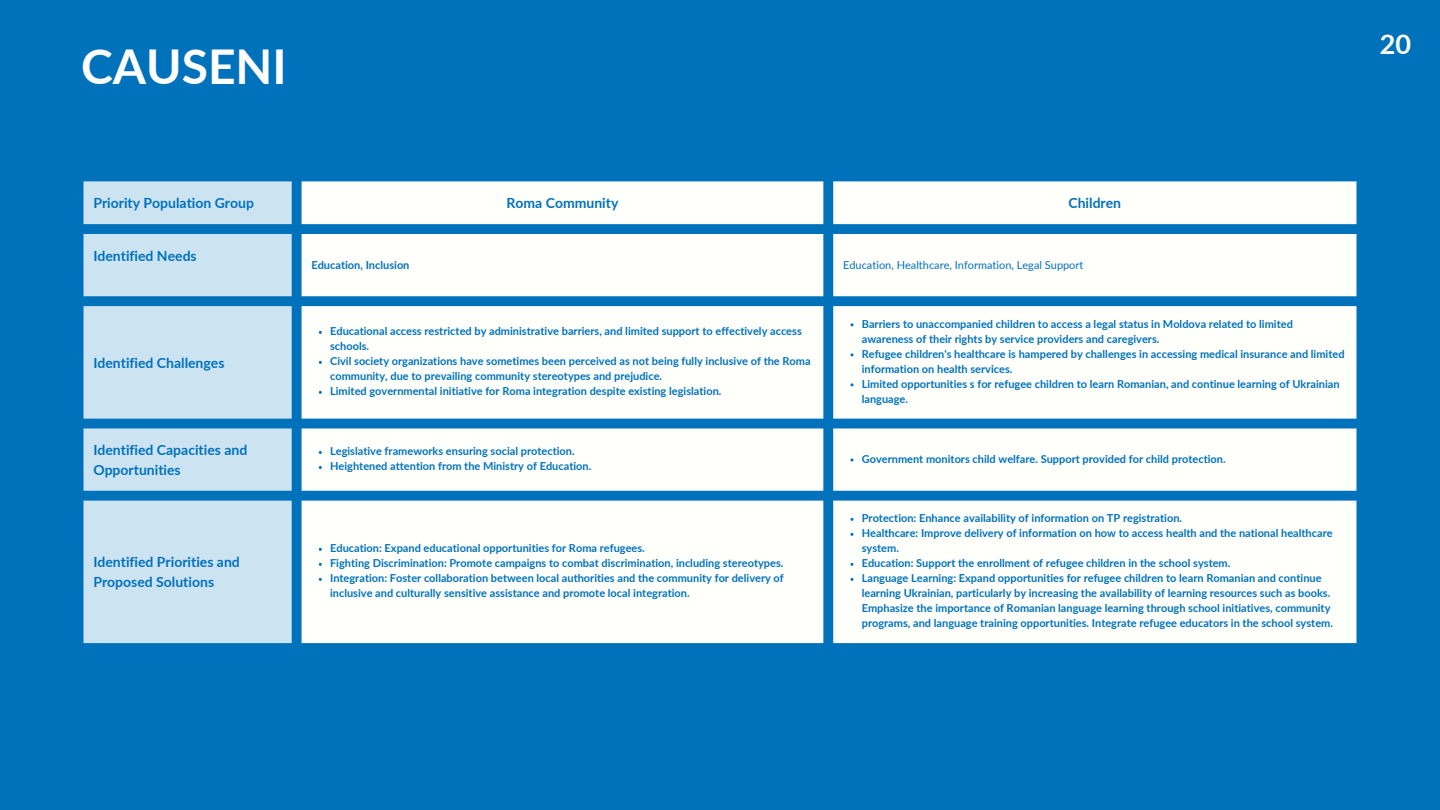
<style>
.page{position:relative;width:1440px;height:810px;background:#0072bc}
.page>*{position:absolute;margin:0;border:0;box-sizing:border-box;transform-origin:0 0}
.t1{font:700 48px "Lato";color:#fff}
.t2{font:700 27px "Lato";color:#fff}
.t3{font:700 14px/19.5px "Lato";color:#0072bc}
.t4{font:700 11px/15px "Lato";color:#0072bc}
.t5{font:11px "Lato";color:#0072bc}
</style>
<div class="page">
<svg style="left:84px;top:181px;width:208px;height:462px;background:#bad9ed"></svg>
<svg style="left:302px;top:181px;width:1054px;height:462px;background:#e6f1f5"></svg>
<p class="t1" style="left:81px;top:37px;width:207px">CAUSENI</p>
<p class="t2" style="left:1380px;top:27px;width:33px">20</p>
<p class="t3" style="left:93px;top:193px;width:162px">Priority Population Group</p>
<p class="t3" style="left:507px;top:193px;width:113px">Roma Community</p>
<p class="t3" style="left:1069px;top:193px;width:54px">Children</p>
<p class="t3" style="left:93px;top:246px;width:105px">Identified Needs</p>
<p class="t4" style="left:311px;top:257px;width:100px">Education, Inclusion</p>
<p class="t5" style="left:843px;top:258px;width:242px">Education, Healthcare, Information, Legal Support</p>
<p class="t3" style="left:93px;top:352px;width:133px">Identified Challenges</p>
<p class="t4" style="left:330px;top:324px;width:473px">Educational access restricted by administrative barriers, and limited support to effectively access schools.</p>
<p class="t4" style="left:330px;top:354px;width:482px">Civil society organizations have sometimes been perceived as not being fully inclusive of the Roma community, due to prevailing community stereotypes and prejudice.</p>
<p class="t4" style="left:330px;top:384px;width:393px">Limited governmental initiative for Roma integration despite existing legislation.</p>
<p class="t3" style="left:93px;top:440px;width:156px">Identified Capacities and<br>Opportunities</p>
<p class="t4" style="left:330px;top:444px;width:246px">Legislative frameworks ensuring social protection.</p>
<p class="t4" style="left:330px;top:459px;width:263px">Heightened attention from the Ministry of Education.</p>
<p class="t3" style="left:93px;top:552px;width:148px">Identified Priorities and<br>Proposed Solutions</p>
<p class="t4" style="left:330px;top:541px;width:316px">Education: Expand educational opportunities for Roma refugees.</p>
<p class="t4" style="left:330px;top:556px;width:455px">Fighting Discrimination: Promote campaigns to combat discrimination, including stereotypes.</p>
<p class="t4" style="left:330px;top:571px;width:455px">Integration: Foster collaboration between local authorities and the community for delivery of inclusive and culturally sensitive assistance and promote local integration.</p>
<p class="t4" style="left:862px;top:316px;width:433px">Barriers to unaccompanied children to access a legal status in Moldova related to limited awareness of their rights by service providers and caregivers.</p>
<p class="t4" style="left:862px;top:346px;width:484px">Refugee children's healthcare is hampered by challenges in accessing medical insurance and limited information on health services.</p>
<p class="t4" style="left:862px;top:376px;width:479px">Limited opportunities s for refugee children to learn Romanian, and continue learning of Ukrainian language.</p>
<p class="t4" style="left:862px;top:451px;width:365px">Government monitors child welfare. Support provided for child protection.</p>
<p class="t4" style="left:862px;top:511px;width:322px">Protection: Enhance availability of information on TP registration.</p>
<p class="t4" style="left:862px;top:526px;width:472px">Healthcare: Improve delivery of information on how to access health and the national healthcare system.</p>
<p class="t4" style="left:862px;top:556px;width:370px">Education: Support the enrollment of refugee children in the school system.</p>
<p class="t4" style="left:862px;top:571px;width:473px">Language Learning: Expand opportunities for refugee children to learn Romanian and continue learning Ukrainian, particularly by increasing the availability of learning resources such as books.<br>Emphasize the importance of Romanian language learning through school initiatives, community programs, and language training opportunities. Integrate refugee educators in the school system.</p>
</div>
